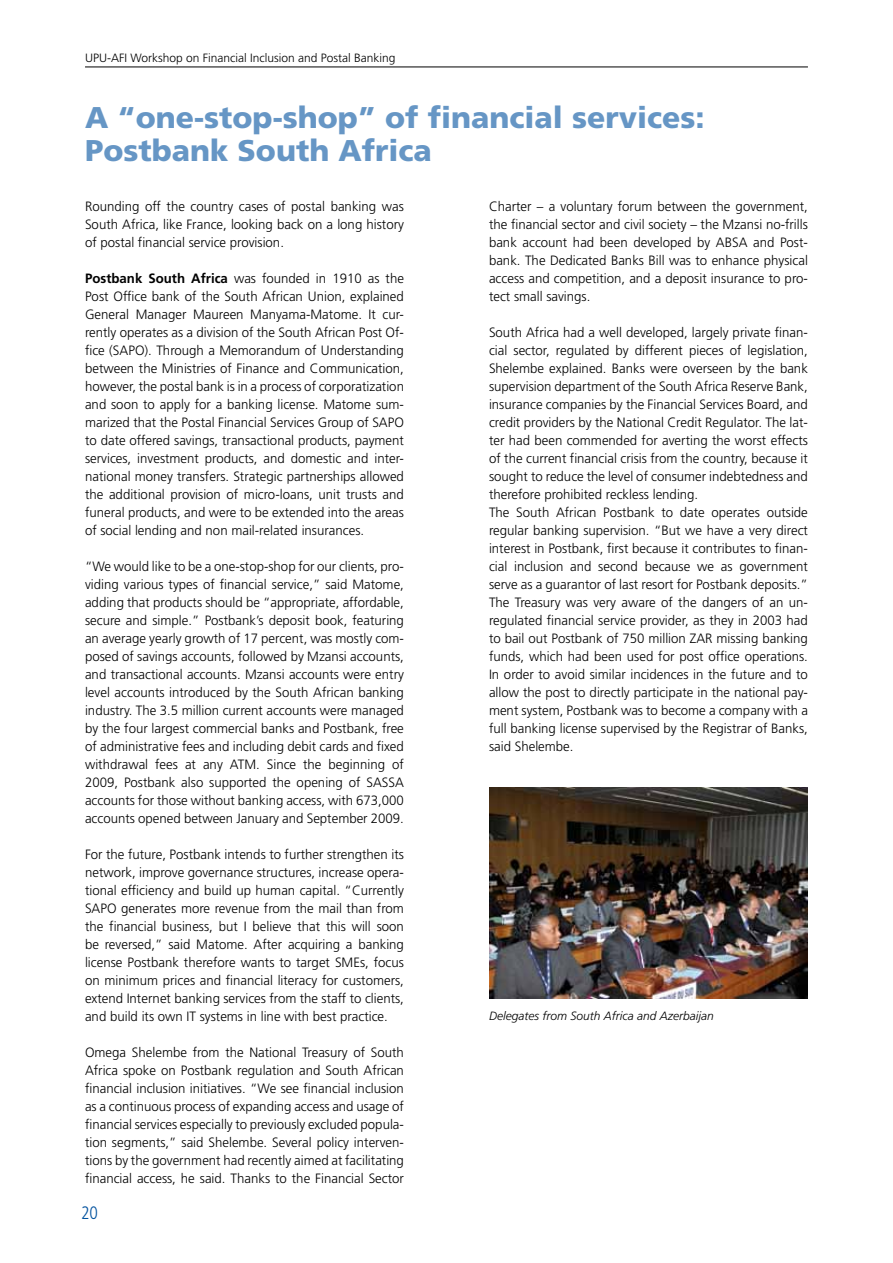
<style>
.page{position:relative;width:893px;height:1263px;background:#fff}
.page>*{position:absolute;margin:0;border:0;box-sizing:border-box;transform-origin:0 0}
.t1{font:900 30px/33px "Frutiger";color:#6696c5}
.t2{font:300 condensed 18px "Frutiger";color:#00519e}
.t3{font:300 13.5px/18px "Frutiger";color:#000;text-align:justify}
.t4{font:300 12px "Frutiger";color:#000}
.t5{font:italic 300 12px "Frutiger";color:#000}
.s1{font-weight:700}
</style>
<div class="page">
<hr style="left:85px;top:67px;width:723px;height:1px;background:#000">
<img style="left:489px;top:787px;width:319px;height:212px">
<p class="t4" style="left:85px;top:51px;width:312px">UPU-AFI Workshop on Financial Inclusion and Postal Banking</p>
<h1 class="t1" style="left:85px;top:101px;width:621px">A “one-stop-shop” of financial services:<br>Postbank South Africa</h1>
<p class="t3" style="left:85px;top:198px;width:320px">Rounding off the country cases of postal banking was South Africa, like France, looking back on a long history of postal financial service provision.</p>
<p class="t3" style="left:85px;top:270px;width:320px"><span class="s1">Postbank South Africa</span> was founded in 1910 as the Post Office bank of the South African Union, explained General Manager Maureen Manyama-Matome. It cur&shy;rently operates as a division of the South African Post Of&shy;fice (SAPO). Through a Memorandum of Understanding between the Ministries of Finance and Communication, however, the postal bank is in a process of corporatization and soon to apply for a banking license. Matome sum&shy;marized that the Postal Financial Services Group of SAPO to date offered savings, transactional products, payment services, investment products, and domestic and inter&shy;national money transfers. Strategic partnerships allowed the additional provision of micro-loans, unit trusts and funeral products, and were to be extended into the areas of social lending and non mail-related insurances.</p>
<p class="t3" style="left:85px;top:558px;width:320px">“We would like to be a one-stop-shop for our clients, pro&shy;viding various types of financial service,” said Matome, adding that products should be “appropriate, affordable, secure and simple.” Postbank’s deposit book, featuring an average yearly growth of 17 percent, was mostly com&shy;posed of savings accounts, followed by Mzansi accounts, and transactional accounts. Mzansi accounts were entry level accounts introduced by the South African banking industry. The 3.5 million current accounts were managed by the four largest commercial banks and Postbank, free of administrative fees and including debit cards and fixed withdrawal fees at any ATM. Since the beginning of 2009, Postbank also supported the opening of SASSA accounts for those without banking access, with 673,000 accounts opened between January and September 2009.</p>
<p class="t3" style="left:85px;top:845px;width:320px">For the future, Postbank intends to further strengthen its network, improve governance structures, increase opera&shy;tional efficiency and build up human capital. “Currently SAPO generates more revenue from the mail than from the financial business, but I believe that this will soon be reversed,” said Matome. After acquiring a banking license Postbank therefore wants to target SMEs, focus on minimum prices and financial literacy for customers, extend Internet banking services from the staff to clients, and build its own IT systems in line with best practice.</p>
<p class="t3" style="left:85px;top:1043px;width:320px">Omega Shelembe from the National Treasury of South Africa spoke on Postbank regulation and South African financial inclusion initiatives. “We see financial inclusion as a continuous process of expanding access and usage of financial services especially to previously excluded popula&shy;tion segments,” said Shelembe. Several policy interven&shy;tions by the government had recently aimed at facilitating financial access, he said. Thanks to the Financial Sector</p>
<p class="t3" style="left:489px;top:197px;width:320px">Charter – a voluntary forum between the government, the financial sector and civil society – the Mzansi no-frills bank account had been developed by ABSA and Post&shy;bank. The Dedicated Banks Bill was to enhance physical access and competition, and a deposit insurance to pro&shy;tect small savings.</p>
<p class="t3" style="left:489px;top:323px;width:320px;text-align:left">South Africa had a well developed, largely private finan&shy;cial sector, regulated by different pieces of legislation, Shelembe explained. Banks were overseen by the bank supervision department of the South Africa Reserve Bank, insurance companies by the Financial Services Board, and credit providers by the National Credit Regulator. The lat&shy;ter had been commended for averting the worst effects of the current financial crisis from the country, because it sought to reduce the level of consumer indebtedness and therefore prohibited reckless lending.<br>The South African Postbank to date operates outside regular banking supervision. “But we have a very direct interest in Postbank, first because it contributes to finan&shy;cial inclusion and second because we as government serve as a guarantor of last resort for Postbank deposits.” The Treasury was very aware of the dangers of an un&shy;regulated financial service provider, as they in 2003 had to bail out Postbank of 750 million ZAR missing banking funds, which had been used for post office operations.<br>In order to avoid similar incidences in the future and to allow the post to directly participate in the national pay&shy;ment system, Postbank was to become a company with a full banking license supervised by the Registrar of Banks, said Shelembe.</p>
<p class="t5" style="left:489px;top:1009px;width:226px">Delegates from South Africa and Azerbaijan</p>
<h2 class="t2" style="left:81px;top:1203px;width:18px">20</h2>
</div>
